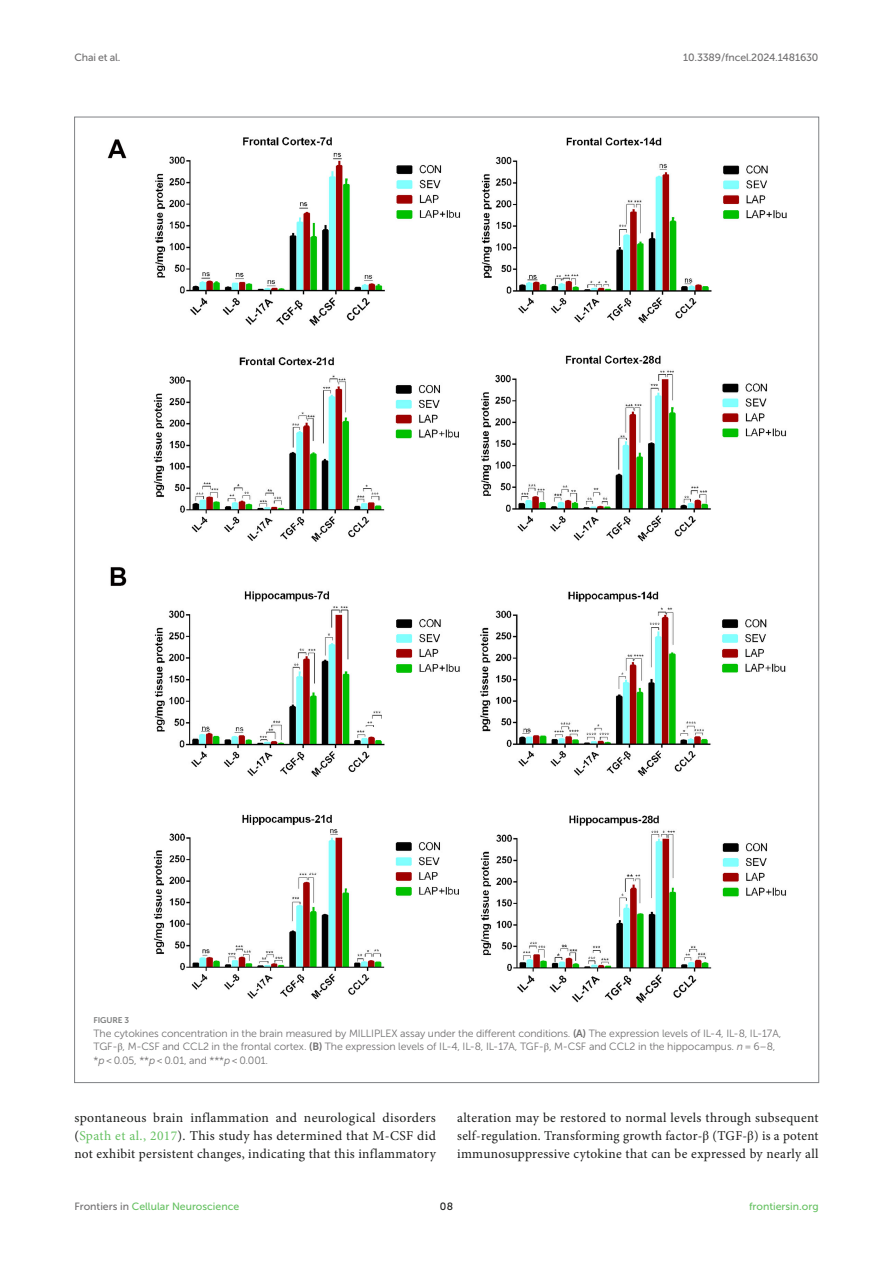
<style>
.page{position:relative;width:893px;height:1263px;background:#fff}
.page>*{position:absolute;margin:0;border:0;box-sizing:border-box;transform-origin:0 0}
.TEXT{font:13.5px/18px "Minion Pro";letter-spacing:.02em;color:#1b1c1b;text-align:justify}
.FIG_LEG{font:10.5px/13.5px "Museo Sans 300";letter-spacing:-.01em;color:#706f70}
.t1{font:10.5px "Museo Sans 500";color:#65c161}
.t2{font:10.5px "Museo Sans 500";letter-spacing:-.015em;color:#706f70}
.t3{font:10.5px "Museo Sans 500";color:#1b1c1b}
.FIG_HD{font:8.25px "Museo Sans 700";letter-spacing:-.01em;color:#7e7f7f}
.s1{font-family:"Museo Sans 700"}
.s2{font-family:"STIX General"}
.s3{font-style:italic}
.s4{color:#65c161}
.s5{color:#706f70}
</style>
<div class="page">
<img style="left:107px;top:137px;width:680px;height:866px">
<p class="t2" style="left:74px;top:51px;width:48px">Chai et al.</p>
<p class="t2" style="left:683px;top:51px;width:137px">10.3389/fncel.2024.1481630</p>
<p class="FIG_HD" style="left:94px;top:1016px;width:37px">FIGURE 3</p>
<p class="FIG_LEG" style="left:94px;top:1026px;width:689px">The cytokines concentration in the brain measured by MILLIPLEX assay under the different conditions. <span class="s1">(A)</span> The expression levels of IL-4, IL-8, IL-17A,<br>TGF-<span class="s2">β</span>, M-CSF and CCL2 in the frontal cortex. <span class="s1">(B)</span> The expression levels of IL-4, IL-8, IL-17A, TGF-<span class="s2">β</span>, M-CSF and CCL2 in the hippocampus. <span class="s3">n</span> = 6–8, *<span class="s3">p</span> &lt; 0.05, **<span class="s3">p</span> &lt; 0.01, and ***<span class="s3">p</span> &lt; 0.001.</p>
<p class="TEXT" style="left:74px;top:1109px;width:363px">spontaneous brain inflammation and neurological disorders (<span class="s4">Spath et al., 2017</span>). This study has determined that M-CSF did not exhibit persistent changes, indicating that this inflammatory</p>
<p class="TEXT" style="left:457px;top:1109px;width:363px">alteration may be restored to normal levels through subsequent self-regulation. Transforming growth factor-<span class="s2">β</span> (TGF-<span class="s2">β</span>) is a potent immunosuppressive cytokine that can be expressed by nearly all</p>
<p class="t1" style="left:74px;top:1200px;width:166px"><span class="s5">Frontiers in</span> Cellular Neuroscience</p>
<p class="t3" style="left:440px;top:1200px;width:15px">08</p>
<p class="t1" style="left:749px;top:1200px;width:71px">frontiersin.org</p>
</div>
